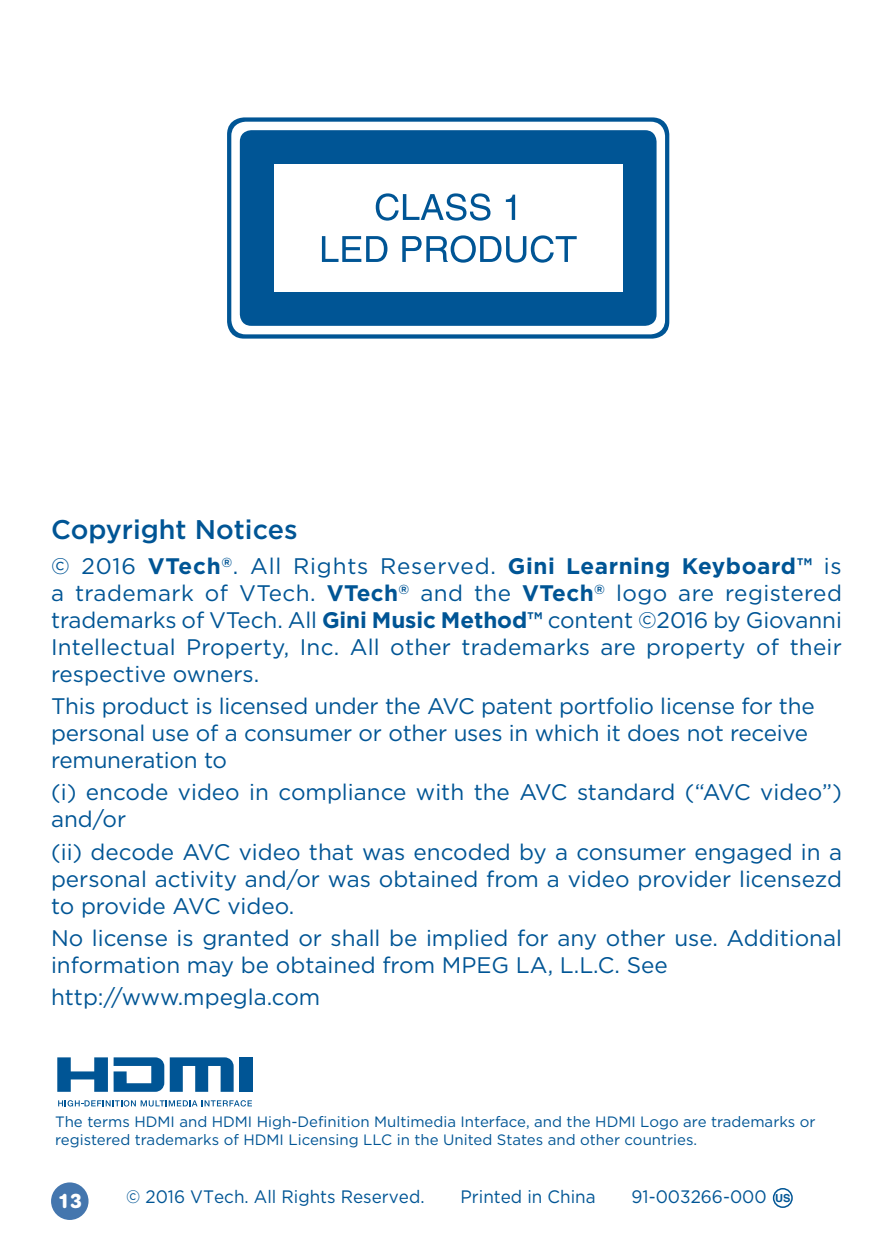
<style>
.page{position:relative;width:893px;height:1259px;background:#fff}
.page>*{position:absolute;margin:0;border:0;box-sizing:border-box;transform-origin:0 0}
.t1{font:500 27px "Gotham HTF";color:#005595}
.t2{font:22.5px/27px "Gotham HTF";color:#005595}
.t3{font:700 20.1px "AG Book Rounded";color:#fff}
.t4{font:18px "Gotham HTF";color:#005595;scale:.95 1}
.t5{font:15px/18px "Gotham HTF";color:#005595}
.s1{font-weight:700}
.s2{font-family:"Helvetica";font-weight:700;font-size:11.1px}
</style>
<div class="page">
<div style="left:51px;top:1182px;width:38px;height:38px;background:#4476ae;border-radius:50%"></div>
<svg style="left:227px;top:117px;width:442px;height:222px;background:#1c68a0"></svg>
<div style="left:231px;top:122px;width:434px;height:212px;background:#fff;border-radius:14px"></div>
<div style="left:240px;top:130px;width:417px;height:196px;background:#005595;border-radius:11px"></div>
<div style="left:274px;top:164px;width:348px;height:128px;background:#fff"></div>
<svg style="left:376px;top:193px;width:139px;height:28px"></svg>
<svg style="left:322px;top:235px;width:255px;height:28px"></svg>
<svg style="left:57px;top:1057px;width:51px;height:34px"></svg>
<svg style="left:114px;top:1057px;width:50px;height:34px"></svg>
<svg style="left:170px;top:1057px;width:64px;height:34px"></svg>
<div style="left:239px;top:1057px;width:14px;height:34px;background:#005595"></div>
<svg style="left:58px;top:1100px;width:194px;height:6px"></svg>
<div style="left:773px;top:1188px;width:20px;height:20px;border:2px solid #005595;border-radius:50%"></div>
<p class="t1" style="left:51px;top:514px;width:248px">Copyright Notices</p>
<p class="t2" style="left:51px;top:552px;width:792px;text-align:justify">© 2016 <span class="s1">VTech</span><sup>®</sup>. All Rights Reserved. <span class="s1">Gini Learning Keyboard™</span> is a trademark of VTech. <span class="s1">VTech</span><sup>®</sup> and the <span class="s1">VTech</span><sup>®</sup> logo are registered trademarks of VTech. All <span class="s1">Gini Music Method™</span> content ©2016 by Giovanni Intellectual Property, Inc. All other trademarks are property of their respective owners.</p>
<p class="t2" style="left:51px;top:692px;width:765px">This product is licensed under the AVC patent portfolio license for the personal use of a consumer or other uses in which it does not receive remuneration to</p>
<p class="t2" style="left:51px;top:778px;width:792px">(i) encode video in compliance with the AVC standard (“AVC video”) and/or</p>
<p class="t2" style="left:51px;top:837px;width:792px;text-align:justify">(ii) decode AVC video that was encoded by a consumer engaged in a personal activity and/or was obtained from a video provider licensezd to provide AVC video.</p>
<p class="t2" style="left:51px;top:924px;width:792px">No license is granted or shall be implied for any other use. Additional information may be obtained from MPEG LA, L.L.C. See</p>
<p class="t2" style="left:51px;top:983px;width:271px">http://www.mpegla.com</p>
<p class="t5" style="left:55px;top:1112px;width:762px">The terms HDMI and HDMI High-Definition Multimedia Interface, and the HDMI Logo are trademarks or registered trademarks of HDMI Licensing LLC in the United States and other countries.</p>
<p class="t3" style="left:58px;top:1189px;width:26px">13</p>
<p class="t4" style="left:126px;top:1187px;width:316px">© 2016 VTech. All Rights Reserved.</p>
<p class="t4" style="left:460px;top:1187px;width:144px">Printed in China</p>
<p class="t4" style="left:632px;top:1187px;width:169px">91-003266-000 <span class="s2">US</span></p>
</div>
